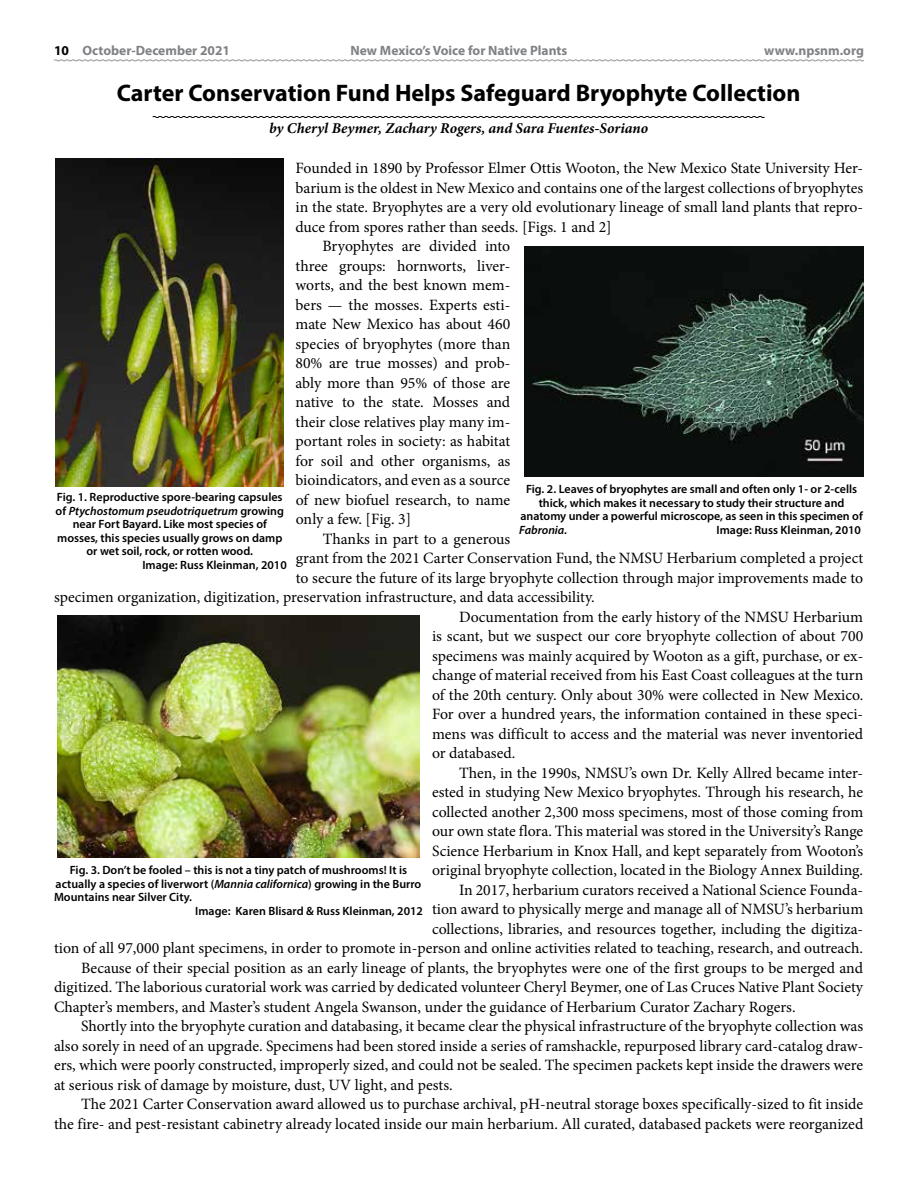
<style>
.page{position:relative;width:918px;height:1188px;background:#fff}
.page>*{position:absolute;margin:0;border:0;box-sizing:border-box;transform-origin:0 0}
.t1{font:700 24px "Myriad Pro";color:#000}
.t2{font:15.75px "Minion Pro";color:#000}
.t3{font:italic 700 15px "Minion Pro";color:#000}
.t4{font:700 13.5px "Myriad Pro";color:#808285}
.t5{font:600 12px/13.5px "Myriad Pro";color:#000;text-align:center}
.t6{font:italic 600 12px "Myriad Pro";color:#000}
.s1{color:#000}
.s2{font-style:normal}
.s3{font-style:italic}
</style>
<div class="page">
<svg style="left:54px;top:59px;width:810px;height:3px"></svg>
<svg style="left:152px;top:116px;width:613px;height:2px"></svg>
<img style="left:55px;top:158px;width:229px;height:328px">
<img style="left:525px;top:246px;width:338px;height:231px">
<img style="left:57px;top:616px;width:363px;height:242px">
<p class="t4" style="left:54px;top:42px;width:178px"><span class="s1">10</span> October-December 2021</p>
<p class="t4" style="left:351px;top:42px;width:218px">New Mexico’s Voice for Native Plants</p>
<p class="t4" style="left:764px;top:42px;width:101px">www.npsnm.org</p>
<h1 class="t1" style="left:117px;top:78px;width:685px">Carter Conservation Fund Helps Safeguard Bryophyte Collection</h1>
<p class="t3" style="left:269px;top:118px;width:380px">by Cheryl Beymer, Zachary Rogers, and Sara Fuentes-Soriano</p>
<p class="t2" style="left:296px;top:158px;width:569px">Founded in 1890 by Professor Elmer Ottis Wooton, the New Mexico State University Her-</p>
<p class="t2" style="left:296px;top:177px;width:569px">barium is the oldest in New Mexico and contains one of the largest collections of bryophytes</p>
<p class="t2" style="left:296px;top:197px;width:569px">in the state. Bryophytes are a very old evolutionary lineage of small land plants that repro-</p>
<p class="t2" style="left:296px;top:216px;width:318px">duce from spores rather than seeds. [Figs. 1 and 2]</p>
<p class="t2" style="left:322px;top:236px;width:189px">Bryophytes are divided into</p>
<p class="t2" style="left:296px;top:255px;width:216px">three groups: hornworts, liver-</p>
<p class="t2" style="left:296px;top:275px;width:216px">worts, and the best known mem-</p>
<p class="t2" style="left:296px;top:294px;width:216px">bers — the mosses. Experts esti-</p>
<p class="t2" style="left:296px;top:314px;width:216px">mate New Mexico has about 460</p>
<p class="t2" style="left:296px;top:333px;width:216px">species of bryophytes (more than</p>
<p class="t2" style="left:296px;top:353px;width:216px">80% are true mosses) and prob-</p>
<p class="t2" style="left:296px;top:372px;width:216px">ably more than 95% of those are</p>
<p class="t2" style="left:296px;top:392px;width:216px">native to the state. Mosses and</p>
<p class="t2" style="left:296px;top:411px;width:216px">their close relatives play many im-</p>
<p class="t2" style="left:296px;top:431px;width:216px">portant roles in society: as habitat</p>
<p class="t2" style="left:296px;top:450px;width:216px">for soil and other organisms, as</p>
<p class="t2" style="left:296px;top:470px;width:216px">bioindicators, and even as a source</p>
<p class="t2" style="left:296px;top:489px;width:216px">of new biofuel research, to name</p>
<p class="t2" style="left:296px;top:509px;width:117px">only a few. [Fig. 3]</p>
<p class="t2" style="left:323px;top:528px;width:189px">Thanks in part to a generous</p>
<p class="t2" style="left:296px;top:548px;width:569px">grant from the 2021 Carter Conservation Fund, the NMSU Herbarium completed a project</p>
<p class="t2" style="left:296px;top:567px;width:569px">to secure the future of its large bryophyte collection through major improvements made to</p>
<p class="t2" style="left:54px;top:587px;width:542px">specimen organization, digitization, preservation infrastructure, and data accessibility.</p>
<p class="t2" style="left:459px;top:606px;width:406px">Documentation from the early history of the NMSU Herbarium</p>
<p class="t2" style="left:432px;top:626px;width:433px">is scant, but we suspect our core bryophyte collection of about 700</p>
<p class="t2" style="left:432px;top:645px;width:433px">specimens was mainly acquired by Wooton as a gift, purchase, or ex-</p>
<p class="t2" style="left:432px;top:665px;width:433px">change of material received from his East Coast colleagues at the turn</p>
<p class="t2" style="left:432px;top:684px;width:433px">of the 20th century. Only about 30% were collected in New Mexico.</p>
<p class="t2" style="left:432px;top:704px;width:433px">For over a hundred years, the information contained in these speci-</p>
<p class="t2" style="left:432px;top:723px;width:433px">mens was difficult to access and the material was never inventoried</p>
<p class="t2" style="left:432px;top:743px;width:85px">or databased.</p>
<p class="t2" style="left:459px;top:762px;width:406px">Then, in the 1990s, NMSU’s own Dr. Kelly Allred became inter-</p>
<p class="t2" style="left:432px;top:782px;width:433px">ested in studying New Mexico bryophytes. Through his research, he</p>
<p class="t2" style="left:432px;top:801px;width:433px">collected another 2,300 moss specimens, most of those coming from</p>
<p class="t2" style="left:432px;top:821px;width:433px">our own state flora. This material was stored in the University’s Range</p>
<p class="t2" style="left:432px;top:840px;width:433px">Science Herbarium in Knox Hall, and kept separately from Wooton’s</p>
<p class="t2" style="left:432px;top:860px;width:433px">original bryophyte collection, located in the Biology Annex Building.</p>
<p class="t2" style="left:459px;top:879px;width:406px">In 2017, herbarium curators received a National Science Founda-</p>
<p class="t2" style="left:432px;top:899px;width:433px">tion award to physically merge and manage all of NMSU’s herbarium</p>
<p class="t2" style="left:432px;top:918px;width:433px">collections, libraries, and resources together, including the digitiza-</p>
<p class="t2" style="left:54px;top:938px;width:811px">tion of all 97,000 plant specimens, in order to promote in-person and online activities related to teaching, research, and outreach.</p>
<p class="t2" style="left:81px;top:957px;width:784px">Because of their special position as an early lineage of plants, the bryophytes were one of the first groups to be merged and</p>
<p class="t2" style="left:54px;top:977px;width:811px">digitized. The laborious curatorial work was carried by dedicated volunteer Cheryl Beymer, one of Las Cruces Native Plant Society</p>
<p class="t2" style="left:54px;top:996px;width:743px">Chapter’s members, and Master’s student Angela Swanson, under the guidance of Herbarium Curator Zachary Rogers.</p>
<p class="t2" style="left:81px;top:1016px;width:784px">Shortly into the bryophyte curation and databasing, it became clear the physical infrastructure of the bryophyte collection was</p>
<p class="t2" style="left:54px;top:1035px;width:811px">also sorely in need of an upgrade. Specimens had been stored inside a series of ramshackle, repurposed library card-catalog draw-</p>
<p class="t2" style="left:54px;top:1055px;width:811px">ers, which were poorly constructed, improperly sized, and could not be sealed. The specimen packets kept inside the drawers were</p>
<p class="t2" style="left:54px;top:1074px;width:400px">at serious risk of damage by moisture, dust, UV light, and pests.</p>
<p class="t2" style="left:81px;top:1094px;width:784px">The 2021 Carter Conservation award allowed us to purchase archival, pH-neutral storage boxes specifically-sized to fit inside</p>
<p class="t2" style="left:54px;top:1113px;width:811px">the fire- and pest-resistant cabinetry already located inside our main herbarium. All curated, databased packets were reorganized</p>
<p class="t5" style="left:520px;top:482px;width:344px">Fig. 2. Leaves of bryophytes are small and often only 1- or 2-cells thick, which makes it necessary to study their structure and anatomy under a powerful microscope, as seen in this specimen of</p>
<p class="t6" style="left:519px;top:522px;width:49px">Fabronia.</p>
<p class="t5" style="left:717px;top:523px;width:146px">Image: Russ Kleinman, 2010</p>
<p class="t5" style="left:57px;top:490px;width:227px">Fig. 1. Reproductive spore-bearing capsules</p>
<p class="t6" style="left:56px;top:503px;width:230px"><span class="s2">of</span> Ptychostomum pseudotriquetrum <span class="s2">growing</span></p>
<p class="t5" style="left:73px;top:517px;width:196px">near Fort Bayard. Like most species of</p>
<p class="t5" style="left:57px;top:530px;width:227px">mosses, this species usually grows on damp</p>
<p class="t5" style="left:86px;top:544px;width:168px">or wet soil, rock, or rotten wood.</p>
<p class="t5" style="left:142px;top:557px;width:146px">Image: Russ Kleinman, 2010</p>
<p class="t5" style="left:70px;top:863px;width:339px">Fig. 3. Don’t be fooled – this is not a tiny patch of mushrooms! It is</p>
<p class="t5" style="left:56px;top:877px;width:367px">actually a species of liverwort (<span class="s3">Mannia californica</span>) growing in the Burro</p>
<p class="t5" style="left:54px;top:890px;width:139px">Mountains near Silver City.</p>
<p class="t5" style="left:195px;top:904px;width:229px">Image: Karen Blisard &amp; Russ Kleinman, 2012</p>
</div>
